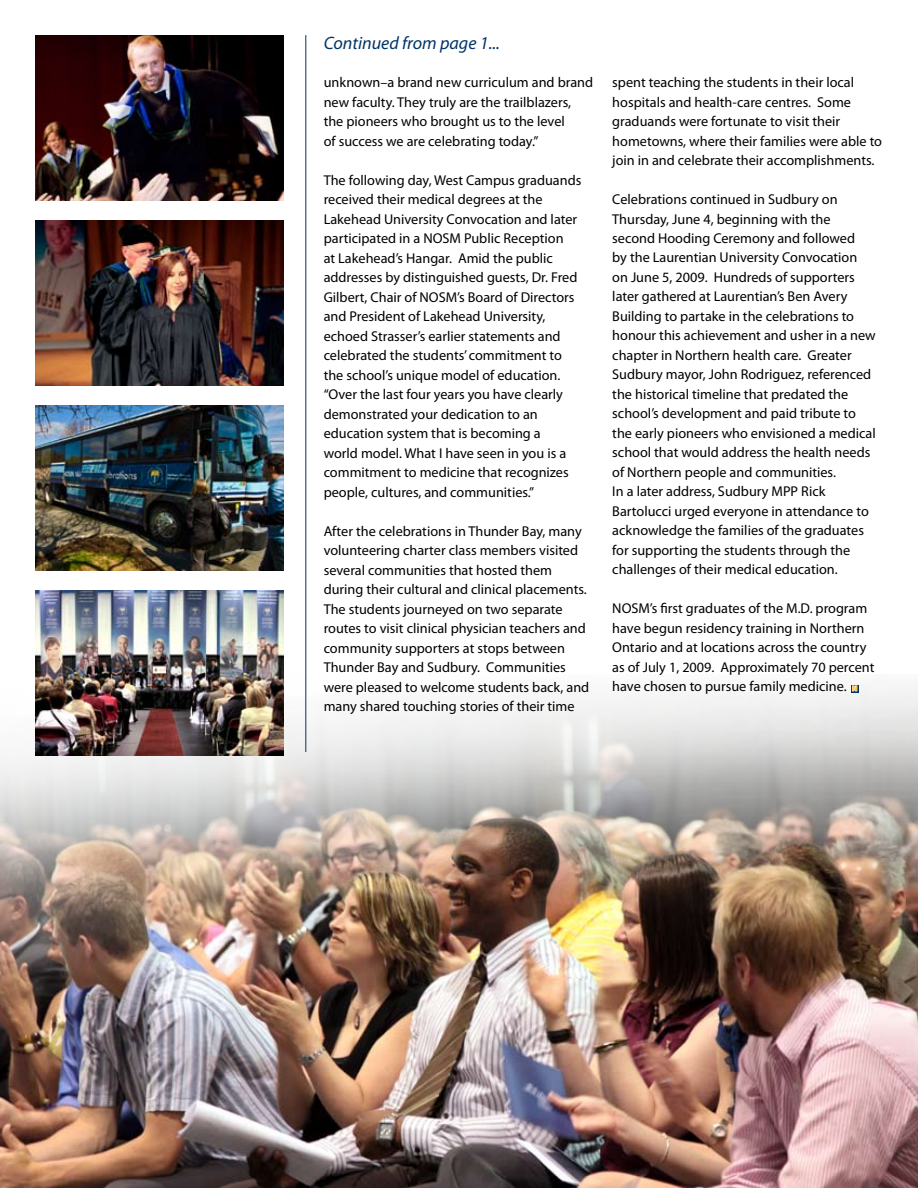
<style>
.page{position:relative;width:918px;height:1188px;background:#fff}
.page>*{position:absolute;margin:0;border:0;box-sizing:border-box;transform-origin:0 0}
.t1{font:italic 18px "Myriad Pro";color:#003468}
.t2{font:14.25px/19.5px "Myriad Pro";color:#000}
.t3{font:900 7.5px "Myriad Pro";color:#fdc336}
</style>
<div class="page">
<img style="left:0;top:674px;width:918px;height:514px">
<img style="left:35px;top:35px;width:249px;height:166px">
<img style="left:35px;top:220px;width:249px;height:166px">
<img style="left:35px;top:405px;width:249px;height:166px">
<img style="left:35px;top:590px;width:249px;height:166px">
<hr style="left:306px;top:35px;width:1px;height:717px;background:#003468">
<svg style="left:851px;top:685px;width:7px;height:7px"></svg>
<svg style="left:852px;top:685px;width:5px;height:6px"></svg>
<p class="t1" style="left:324px;top:31px;width:178px">Continued from page 1...</p>
<p class="t2" style="left:324px;top:72px;width:271px">unknown–a brand new curriculum and brand new faculty. They truly are the trailblazers, the pioneers who brought us to the level<br>of success we are celebrating today.”</p>
<p class="t2" style="left:324px;top:170px;width:259px">The following day, West Campus graduands received their medical degrees at the Lakehead University Convocation and later participated in a NOSM Public Reception<br>at Lakehead’s Hangar. Amid the public addresses by distinguished guests, Dr. Fred Gilbert, Chair of NOSM’s Board of Directors and President of Lakehead University, echoed Strasser’s earlier statements and celebrated the students’ commitment to the school’s unique model of education. “Over the last four years you have clearly demonstrated your dedication to an education system that is becoming a<br>world model. What I have seen in you is a commitment to medicine that recognizes people, cultures, and communities.”</p>
<p class="t2" style="left:324px;top:521px;width:267px">After the celebrations in Thunder Bay, many volunteering charter class members visited several communities that hosted them during their cultural and clinical placements.<br>The students journeyed on two separate routes to visit clinical physician teachers and community supporters at stops between Thunder Bay and Sudbury. Communities were pleased to welcome students back, and many shared touching stories of their time</p>
<p class="t2" style="left:612px;top:72px;width:271px">spent teaching the students in their local hospitals and health-care centres. Some graduands were fortunate to visit their hometowns, where their families were able to join in and celebrate their accomplishments.</p>
<p class="t2" style="left:612px;top:189px;width:265px">Celebrations continued in Sudbury on Thursday, June 4, beginning with the second Hooding Ceremony and followed<br>by the Laurentian University Convocation on June 5, 2009. Hundreds of supporters later gathered at Laurentian’s Ben Avery Building to partake in the celebrations to honour this achievement and usher in a new chapter in Northern health care. Greater Sudbury mayor, John Rodriguez, referenced the historical timeline that predated the school’s development and paid tribute to the early pioneers who envisioned a medical school that would address the health needs of Northern people and communities.<br>In a later address, Sudbury MPP Rick Bartolucci urged everyone in attendance to acknowledge the families of the graduates for supporting the students through the challenges of their medical education.</p>
<p class="t2" style="left:612px;top:599px;width:264px">NOSM’s first graduates of the M.D. program have begun residency training in Northern Ontario and at locations across the country as of July 1, 2009. Approximately 70 percent have chosen to pursue family medicine.</p>
<p class="t3" style="left:852px;top:683px;width:7px">N</p>
</div>
